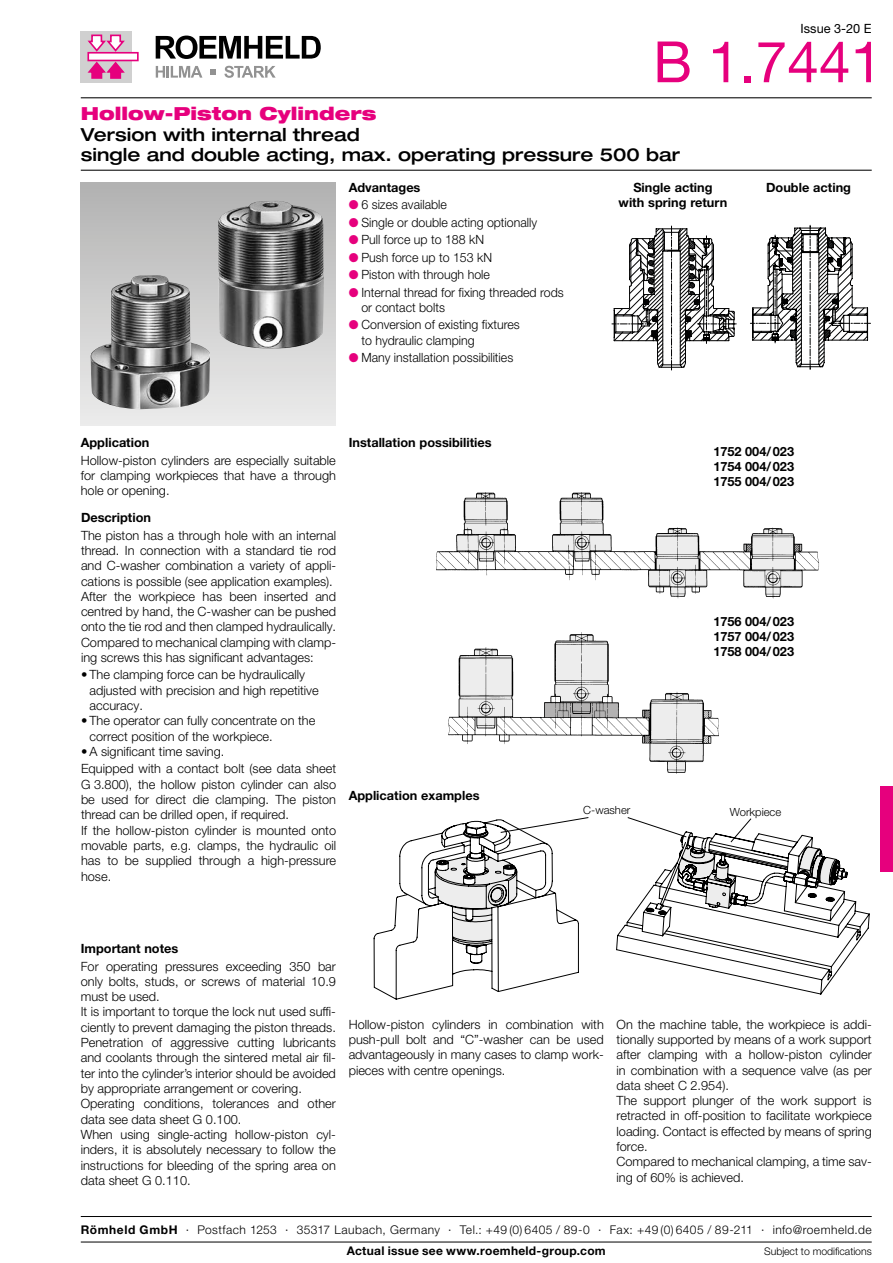
<style>
.page{position:relative;width:893px;height:1263px;background:#fff}
.page>*{position:absolute;margin:0;border:0;box-sizing:border-box;transform-origin:0 0}
.t1{font:57px "Helvetica Neue LT Pro";color:#e6007d}
.t2{font:500 expanded 18px/20.2px "Helvetica Neue LT Pro";color:#000}
.t3{font:900 expanded 18px "Helvetica Neue LT Pro";color:#e6007d}
.t4{font:300 12.75px/15.3px "Helvetica Neue LT Pro";color:#000}
.t5{font:700 12.75px/15.3px "Helvetica Neue LT Pro";color:#000;text-align:justify}
.t6{font:12.75px "Helvetica Neue LT Pro";color:#000}
.t7{font:300 12px "Helvetica Neue LT Pro";letter-spacing:.035em;color:#000}
.t8{font:700 12px "Helvetica Neue LT Pro";letter-spacing:.025em;color:#000}
.t9{font:300 11.25px "Helvetica Neue LT Pro";color:#000}
.t10{font:300 10.5px "Helvetica Neue LT Pro";letter-spacing:-.005em;color:#000}
.s1{color:#e6007d}
.s2{font-weight:700}
</style>
<div class="page">
<div style="left:81px;top:31px;width:51px;height:51px;background:#d0d0d0"></div>
<svg style="left:87px;top:52px;width:52px;height:9px"></svg>
<svg style="left:87px;top:34px;width:40px;height:19px"></svg>
<svg style="left:87px;top:60px;width:40px;height:19px"></svg>
<svg style="left:156px;top:36px;width:165px;height:23px"></svg>
<svg style="left:156px;top:66px;width:46px;height:12px"></svg>
<svg style="left:224px;top:66px;width:52px;height:12px"></svg>
<svg style="left:210px;top:69px;width:6px;height:6px"></svg>
<hr style="left:81px;top:170px;width:791px;height:1px;background:#000">
<hr style="left:81px;top:97px;width:791px;height:1px;background:#000">
<div style="left:81px;top:183px;width:255px;height:242px;background:linear-gradient(to bottom,#b2b2b2,#ececeb)"></div>
<img style="left:90px;top:275px;width:122px;height:134px">
<img style="left:218px;top:201px;width:106px;height:149px">
<div style="left:880px;top:787px;width:13px;height:85px;background:#e6007d"></div>
<img style="left:436px;top:492px;width:383px;height:107px">
<img style="left:448px;top:632px;width:270px;height:141px">
<svg style="left:374px;top:817px;width:215px;height:183px"></svg>
<svg style="left:616px;top:817px;width:254px;height:177px"></svg>
<svg style="left:612px;top:226px;width:124px;height:144px"></svg>
<svg style="left:750px;top:225px;width:121px;height:145px"></svg>
<hr style="left:81px;top:1242px;width:791px;height:1px;background:#000">
<hr style="left:81px;top:1216px;width:791px;height:1px;background:#000">
<p class="t6" style="left:801px;top:20px;width:73px">Issue 3-20 E</p>
<h1 class="t1" style="left:653px;top:27px;width:231px">B 1.7441</h1>
<h2 class="t3" style="left:81px;top:102px;width:297px">Hollow-Piston Cylinders</h2>
<h2 class="t2" style="left:81px;top:123px;width:601px">Version with internal thread<br>single and double acting, max. operating pressure 500 bar</h2>
<p class="t5" style="left:349px;top:179px;width:73px">Advantages</p>
<p class="t4" style="left:349px;top:197px;width:100px"><span class="s1">●</span> 6 sizes available</p>
<p class="t4" style="left:349px;top:214px;width:190px"><span class="s1">●</span> Single or double acting optionally</p>
<p class="t4" style="left:349px;top:232px;width:137px"><span class="s1">●</span> Pull force up to 188 kN</p>
<p class="t4" style="left:349px;top:249px;width:145px"><span class="s1">●</span> Push force up to 153 kN</p>
<p class="t4" style="left:349px;top:267px;width:143px"><span class="s1">●</span> Piston with through hole</p>
<p class="t4" style="left:361px;top:284px;width:204px;text-indent:-13px"><span class="s1">●</span> Internal thread for fixing threaded rods or contact bolts</p>
<p class="t4" style="left:361px;top:317px;width:160px;text-indent:-13px"><span class="s1">●</span> Conversion of existing fixtures to hydraulic clamping</p>
<p class="t4" style="left:349px;top:349px;width:166px"><span class="s1">●</span> Many installation possibilities</p>
<p class="t5" style="left:619px;top:179px;width:110px;text-align:center">Single acting<br>with spring return</p>
<p class="t5" style="left:766px;top:179px;width:86px">Double acting</p>
<p class="t5" style="left:81px;top:435px;width:70px">Application</p>
<p class="t4" style="left:81px;top:452px;width:257px;text-align:justify">Hollow-piston cylinders are especially suitable for clamping workpieces that have a through hole or opening.</p>
<p class="t5" style="left:81px;top:510px;width:72px">Description</p>
<p class="t4" style="left:81px;top:527px;width:257px">The piston has a through hole with an internal thread. In connection with a standard tie rod and C-washer combination a variety of appli&shy;cations is possible (see application examples).<br>After the workpiece has been inserted and centred by hand, the C-washer can be pushed onto the tie rod and then clamped hydraulically.<br>Compared to mechanical clamping with clamp&shy;ing screws this has significant advantages:</p>
<p class="t4" style="left:90px;top:667px;width:231px;text-indent:-9px">• The clamping force can be hydraulically adjusted with precision and high repetitive accuracy.</p>
<p class="t4" style="left:90px;top:713px;width:227px;text-indent:-9px">• The operator can fully concentrate on the correct position of the workpiece.</p>
<p class="t4" style="left:81px;top:742px;width:257px;line-height:17.4px">• A significant time saving.<br>Equipped with a contact bolt (see data sheet</p>
<p class="t4" style="left:81px;top:776px;width:257px">G 3.800), the hollow piston cylinder can also be used for direct die clamping. The piston thread can be drilled open, if required.<br>If the hollow-piston cylinder is mounted onto movable parts, e.g. clamps, the hydraulic oil has to be supplied through a high-pressure hose.</p>
<p class="t5" style="left:349px;top:435px;width:145px">Installation possibilities</p>
<p class="t5" style="left:349px;top:788px;width:132px">Application examples</p>
<p class="t5" style="left:713px;top:443px;width:82px">1752 004/023<br>1754 004/023<br>1755 004/023</p>
<p class="t5" style="left:713px;top:613px;width:82px">1756 004/023<br>1757 004/023<br>1758 004/023</p>
<p class="t9" style="left:583px;top:803px;width:49px">C-washer</p>
<p class="t9" style="left:730px;top:805px;width:53px">Workpiece</p>
<p class="t5" style="left:81px;top:941px;width:99px">Important notes</p>
<p class="t4" style="left:81px;top:958px;width:257px">For operating pressures exceeding 350 bar only bolts, studs, or screws of material 10.9 must be used.<br>It is important to torque the lock nut used suffi&shy;ciently to prevent damaging the piston threads.<br>Penetration of aggressive cutting lubricants and coolants through the sintered metal air fil&shy;ter into the cylinder’s interior should be avoided by appropriate arrangement or covering.<br>Operating conditions, tolerances and other data see data sheet G 0.100.<br>When using single-acting hollow-piston cyl&shy;inders, it is absolutely necessary to follow the instructions for bleeding of the spring area on data sheet G 0.110.</p>
<p class="t4" style="left:349px;top:1016px;width:257px;text-align:justify">Hollow-piston cylinders in combination with push-pull bolt and “C”-washer can be used advantageously in many cases to clamp work&shy;pieces with centre openings.</p>
<p class="t4" style="left:617px;top:1016px;width:257px">On the machine table, the workpiece is addi&shy;tionally supported by means of a work support after clamping with a hollow-piston cylinder in combination with a sequence valve (as per data sheet C 2.954).<br>The support plunger of the work support is retracted in off-position to facilitate workpiece loading. Contact is effected by means of spring force.<br>Compared to mechanical clamping, a time sav&shy;ing of 60% is achieved.</p>
<p class="t7" style="left:81px;top:1222px;width:792px"><span class="s2">Römheld GmbH</span> · Postfach 1253 · 35317 Laubach, Germany · Tel.: +49 (0) 6405 / 89-0 · Fax: +49 (0) 6405 / 89-211 · info@roemheld.de</p>
<p class="t8" style="left:347px;top:1243px;width:261px">Actual issue see www.roemheld-group.com</p>
<p class="t10" style="left:764px;top:1244px;width:109px">Subject to modifications</p>
</div>
